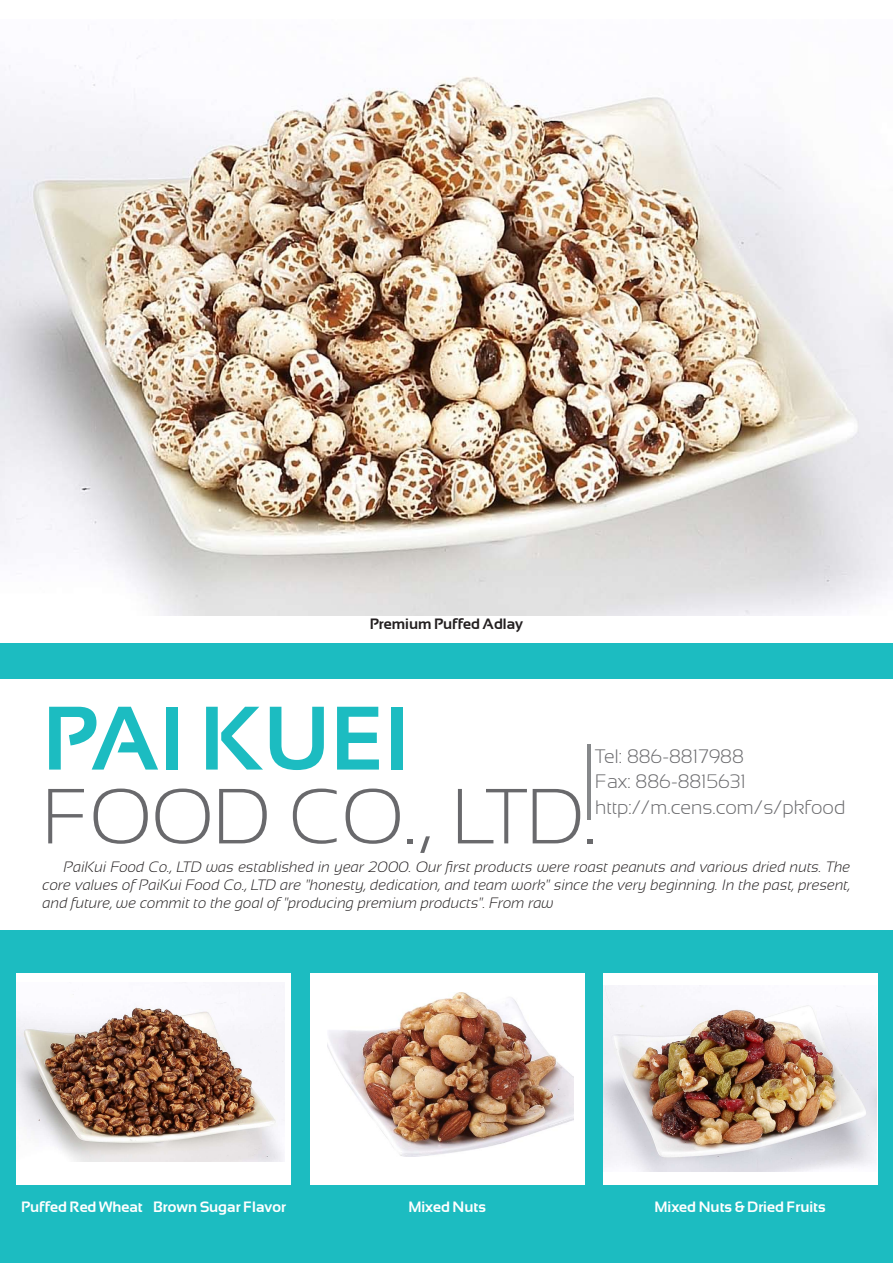
<style>
.page{position:relative;width:893px;height:1263px;background:#fff}
.page>*{position:absolute;margin:0;border:0;box-sizing:border-box;transform-origin:0 0}
.公司名大標{font:700 90px "Sansation";color:#1cbcc1}
.公司名大標-2{font:300 78px "Sansation";color:#69696c}
.公司內容{font:300 19.5px "Sansation";color:#69696c}
.副標內文{font:italic 300 15px/18px "Sansation";color:#231f20;text-align:justify}
.產品名{font:700 15px "Sansation";color:#fff}
.產品名-2{font:700 15px "Sansation";color:#231f20}
</style>
<div class="page">
<div style="left:0;top:643px;width:893px;height:620px;background:#1cbcc1"></div>
<div style="left:0;top:679px;width:893px;height:251px;background:#fff"></div>
<div style="left:17px;top:973px;width:274px;height:212px;background:#fff"></div>
<img style="left:17px;top:982px;width:267px;height:179px">
<div style="left:310px;top:973px;width:274px;height:212px;background:#fff"></div>
<img style="left:327px;top:992px;width:247px;height:165px">
<div style="left:604px;top:973px;width:274px;height:212px;background:#fff"></div>
<img style="left:604px;top:985px;width:272px;height:186px">
<hr style="left:587px;top:744px;width:3px;height:76px;background:#86888a">
<img style="left:0;top:55px;width:893px;height:560px">
<p class="產品名-2" style="left:370px;top:616px;width:155px">Premium Puffed Adlay</p>
<p class="公司名大標" style="left:43px;top:688px;width:369px">Pai Kuei</p>
<p class="公司名大標-2" style="left:43px;top:773px;width:556px">Food Co., LTD.</p>
<p class="公司內容" style="left:595px;top:745px;width:150px">Tel: 886-8817988</p>
<p class="公司內容" style="left:595px;top:771px;width:152px">Fax: 886-8815631</p>
<p class="公司內容" style="left:595px;top:796px;width:252px">http://m.cens.com/s/pkfood</p>
<p class="副標內文" style="left:43px;top:858px;width:809px;text-indent:21px">PaiKui Food Co., LTD was established in year 2000. Our first products were roast peanuts and various dried nuts. The core values of PaiKui Food Co., LTD are "honesty, dedication, and team work" since the very beginning. In the past, present, and future, we commit to the goal of "producing premium products". From raw</p>
<p class="產品名" style="left:21px;top:1199px;width:266px">Puffed Red Wheat – Brown Sugar Flavor</p>
<p class="產品名" style="left:408px;top:1199px;width:79px">Mixed Nuts</p>
<p class="產品名" style="left:654px;top:1199px;width:173px">Mixed Nuts &amp; Dried Fruits</p>
</div>
